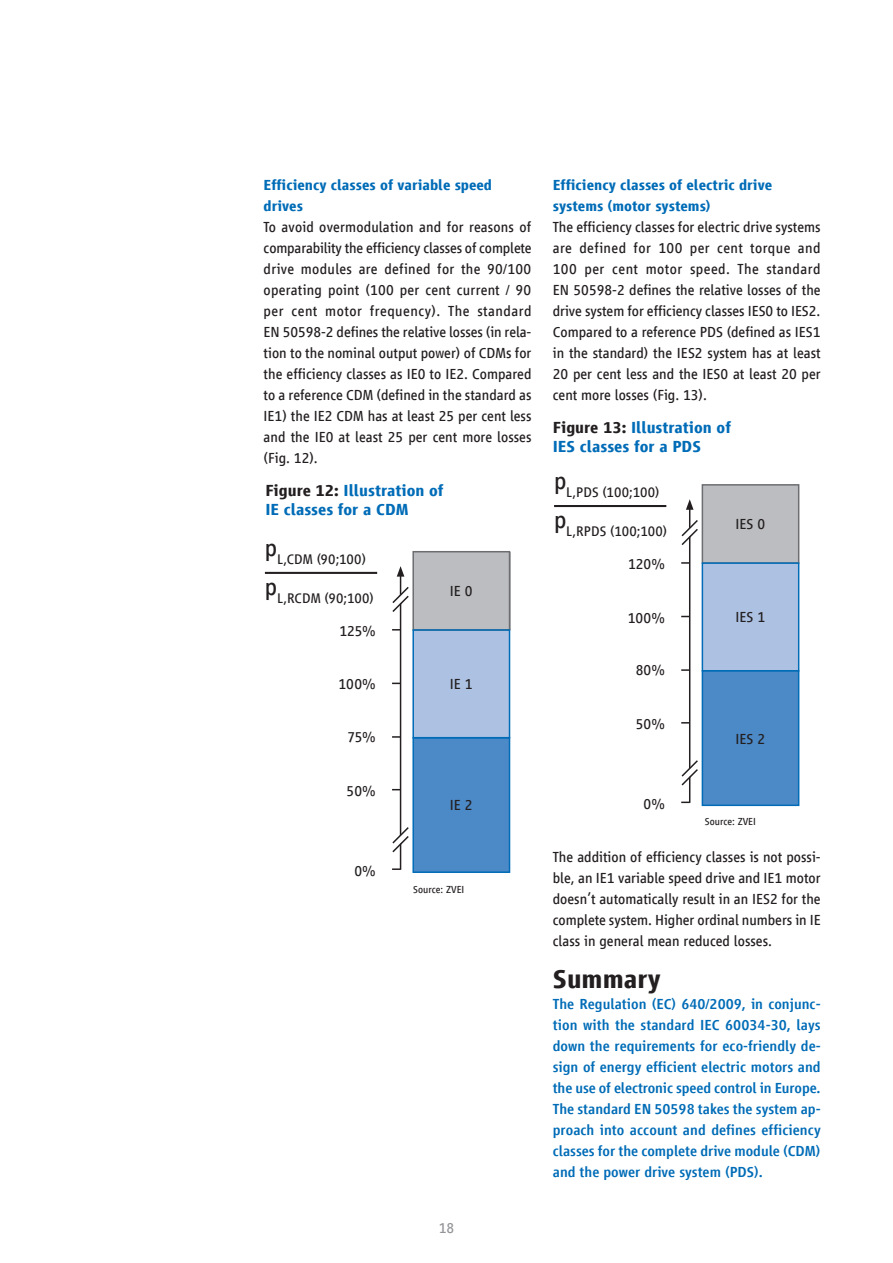
<style>
.page{position:relative;width:893px;height:1263px;background:#fff}
.page>*{position:absolute;margin:0;border:0;box-sizing:border-box;transform-origin:0 0}
.t1{font:700 27px "Vialog LT Com";color:#231f20}
.t2{font:700 16.5px/19.5px "Vialog LT Com";color:#006cb7}
.t3{font:15px/21px "Vialog LT Com";color:#231f20;text-align:justify}
.t4{font:500 15px/21px "Vialog LT Com";color:#006cb7;text-align:justify}
.t5{font:700 15px/21px "Vialog LT Com";color:#006cb7}
.t6{font:15px "Vialog LT Com";color:#939598}
.t7{font:14.4px "Vialog LT Com";letter-spacing:.01em;color:#231f20}
.t8{font:10.5px "Vialog LT Com";color:#231f20}
.s1{color:#231f20}
</style>
<div class="page">
<div style="left:414px;top:630px;width:95px;height:107px;background:#adc2e3"></div>
<div style="left:414px;top:738px;width:95px;height:134px;background:#4c89c7"></div>
<div style="left:414px;top:552px;width:96px;height:77px;background:#bcbdc0"></div>
<hr style="left:265px;top:572px;width:112px;height:2px;background:#231f20">
<hr style="left:400px;top:574px;width:1px;height:296px;background:#231f20">
<svg style="left:397px;top:566px;width:7px;height:11px"></svg>
<svg style="left:392px;top:736px;width:8px;height:2px"></svg>
<svg style="left:392px;top:868px;width:9px;height:2px"></svg>
<svg style="left:392px;top:823px;width:17px;height:32px"></svg>
<svg style="left:392px;top:583px;width:17px;height:32px"></svg>
<div style="left:412px;top:551px;width:98px;height:80px;border:2px solid #6c6d70"></div>
<div style="left:412px;top:629px;width:98px;height:109px;border:2px solid #006cb7"></div>
<div style="left:412px;top:737px;width:98px;height:136px;border:2px solid #006cb7"></div>
<hr style="left:554px;top:505px;width:112px;height:2px;background:#231f20">
<hr style="left:689px;top:507px;width:1px;height:296px;background:#231f20">
<svg style="left:686px;top:499px;width:7px;height:11px"></svg>
<svg style="left:681px;top:562px;width:8px;height:2px"></svg>
<svg style="left:681px;top:669px;width:8px;height:2px"></svg>
<svg style="left:681px;top:801px;width:8px;height:2px"></svg>
<svg style="left:681px;top:756px;width:21px;height:32px"></svg>
<svg style="left:681px;top:516px;width:21px;height:32px"></svg>
<div style="left:702px;top:484px;width:97px;height:80px;background:#bcbdc0;border:2px solid #6c6d70"></div>
<div style="left:702px;top:562px;width:97px;height:109px;background:#adc2e3;border:2px solid #006cb7"></div>
<div style="left:702px;top:670px;width:97px;height:136px;background:#4c89c7;border:2px solid #006cb7"></div>
<p class="t5" style="left:264px;top:175px;width:230px">Efficiency classes of variable speed drives</p>
<p class="t3" style="left:264px;top:217px;width:270px">To avoid overmodulation and for reasons of comparability the efficiency classes of complete drive modules are defined for the 90/100 operating point (100 per cent current / 90 per cent motor frequency). The standard EN 50598-2 defines the relative losses (in rela&shy;tion to the nominal output power) of CDMs for the efficiency classes as IE0 to IE2. Compared to a reference CDM (defined in the standard as IE1) the IE2 CDM has at least 25 per cent less and the IE0 at least 25 per cent more losses (Fig. 12).</p>
<p class="t2" style="left:265px;top:481px;width:180px"><span class="s1">Figure 12:</span> Illustration of<br>IE classes for a CDM</p>
<p class="t7" style="left:265px;top:551px;width:103px"><sup>p</sup>L,CDM (90;100)</p>
<p class="t7" style="left:265px;top:590px;width:110px"><sup>p</sup>L,RCDM (90;100)</p>
<p class="t3" style="left:339px;top:621px;width:38px">125%</p>
<p class="t3" style="left:450px;top:580px;width:24px">IE 0</p>
<p class="t3" style="left:339px;top:674px;width:39px">100%</p>
<p class="t3" style="left:347px;top:727px;width:30px">75%</p>
<p class="t3" style="left:347px;top:781px;width:31px">50%</p>
<p class="t3" style="left:354px;top:860px;width:23px">0%</p>
<p class="t3" style="left:450px;top:673px;width:24px">IE 1</p>
<p class="t3" style="left:450px;top:795px;width:24px">IE 2</p>
<p class="t8" style="left:413px;top:884px;width:53px">Source: ZVEI</p>
<p class="t6" style="left:439px;top:1220px;width:17px">18</p>
<p class="t5" style="left:553px;top:175px;width:221px">Efficiency classes of electric drive systems (motor systems)</p>
<p class="t3" style="left:553px;top:217px;width:269px">The efficiency classes for electric drive systems are defined for 100 per cent torque and 100 per cent motor speed. The standard EN 50598-2 defines the relative losses of the drive system for efficiency classes IES0 to IES2.<br>Compared to a reference PDS (defined as IES1 in the standard) the IES2 system has at least 20 per cent less and the IES0 at least 20 per cent more losses (Fig. 13).</p>
<p class="t2" style="left:553px;top:418px;width:180px"><span class="s1">Figure 13:</span> Illustration of<br>IES classes for a PDS</p>
<p class="t7" style="left:554px;top:484px;width:107px"><sup>p</sup>L,PDS (100;100)</p>
<p class="t7" style="left:554px;top:523px;width:115px"><sup>p</sup>L,RPDS (100;100)</p>
<p class="t3" style="left:628px;top:554px;width:38px">120%</p>
<p class="t3" style="left:735px;top:513px;width:31px">IES 0</p>
<p class="t3" style="left:628px;top:607px;width:39px">100%</p>
<p class="t3" style="left:636px;top:660px;width:31px">80%</p>
<p class="t3" style="left:636px;top:714px;width:31px">50%</p>
<p class="t3" style="left:643px;top:793px;width:23px">0%</p>
<p class="t3" style="left:735px;top:607px;width:31px">IES 1</p>
<p class="t3" style="left:735px;top:728px;width:31px">IES 2</p>
<p class="t8" style="left:705px;top:815px;width:53px">Source: ZVEI</p>
<p class="t3" style="left:553px;top:847px;width:269px">The addition of efficiency classes is not possi&shy;ble, an IE1 variable speed drive and IE1 motor doesn’t automatically result in an IES2 for the complete system. Higher ordinal numbers in IE class in general mean reduced losses.</p>
<h1 class="t1" style="left:553px;top:964px;width:109px">Summary</h1>
<p class="t4" style="left:553px;top:994px;width:269px">The Regulation (EC) 640/2009, in conjunc&shy;tion with the standard IEC 60034-30, lays down the requirements for eco-friendly de&shy;sign of energy efficient electric motors and the use of electronic speed control in Europe.<br>The standard EN 50598 takes the system ap&shy;proach into account and defines efficiency classes for the complete drive module (CDM) and the power drive system (PDS).</p>
</div>
